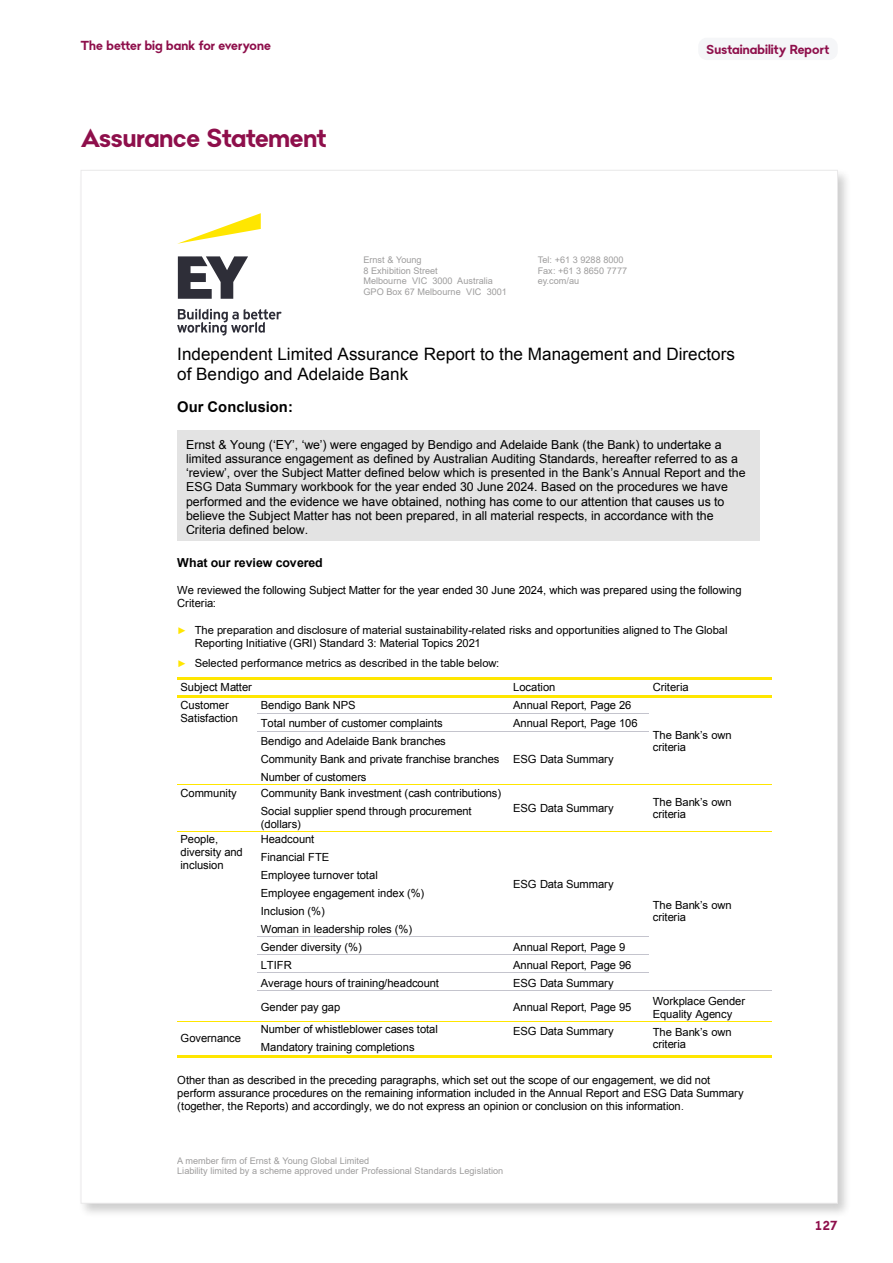
<style>
.page{position:relative;width:893px;height:1263px;background:#fff}
.page>*{position:absolute;margin:0;border:0;box-sizing:border-box;transform-origin:0 0}
.t1{font:700 25.5px "Bendigo Sans";letter-spacing:-.005em;color:#8e0f4b}
.t2{font:17.1px/19.8px "Arial";color:#000}
.t3{font:700 14.7px "Arial";letter-spacing:.005em;color:#000}
.t4{font:700 12.75px "Bendigo Sans";letter-spacing:.01em;color:#8e0f4b}
.t5{font:12.45px/14.1px "Arial";letter-spacing:-.01em;color:#000}
.t6{font:700 12.45px "Arial";letter-spacing:-.01em;color:#000}
.t7{font:11.25px/12.8px "Arial";letter-spacing:-.005em;color:#000}
.t8{font:9.15px/10.4px "Arial";letter-spacing:-.01em;color:#9e9d9d}
.s1{font-size:9.75px;color:#ffe600}
.s2{font-size:9.75px}
</style>
<div class="page">
<div style="left:78px;top:167px;width:774px;height:1050px;background:#000;opacity:.2"></div>
<div style="left:81px;top:170px;width:756px;height:1033px;background:#fff"></div>
<svg style="left:177px;top:213px;width:84px;height:31px"></svg>
<svg style="left:177px;top:256px;width:105px;height:80px"></svg>
<hr style="left:177px;top:677px;width:333px;height:2px;background:#ffe600">
<hr style="left:513px;top:677px;width:136px;height:2px;background:#ffe600">
<hr style="left:652px;top:677px;width:119px;height:2px;background:#ffe600">
<hr style="left:177px;top:695px;width:80px;height:2px;background:#ffe600">
<hr style="left:260px;top:695px;width:250px;height:2px;background:#ffe600">
<hr style="left:513px;top:695px;width:136px;height:2px;background:#ffe600">
<hr style="left:652px;top:695px;width:119px;height:2px;background:#ffe600">
<hr style="left:258px;top:713px;width:252px;height:1px;background:#c4c4cd">
<hr style="left:511px;top:713px;width:138px;height:1px;background:#c4c4cd">
<hr style="left:258px;top:731px;width:252px;height:1px;background:#c4c4cd">
<hr style="left:511px;top:731px;width:138px;height:1px;background:#c4c4cd">
<hr style="left:177px;top:784px;width:80px;height:1px;background:#ffe600">
<hr style="left:258px;top:784px;width:252px;height:1px;background:#ffe600">
<hr style="left:511px;top:784px;width:138px;height:1px;background:#ffe600">
<hr style="left:650px;top:784px;width:121px;height:1px;background:#ffe600">
<hr style="left:177px;top:831px;width:80px;height:1px;background:#ffe600">
<hr style="left:258px;top:831px;width:252px;height:1px;background:#ffe600">
<hr style="left:511px;top:831px;width:138px;height:1px;background:#ffe600">
<hr style="left:650px;top:831px;width:121px;height:1px;background:#ffe600">
<hr style="left:258px;top:937px;width:252px;height:1px;background:#c4c4cd">
<hr style="left:511px;top:937px;width:138px;height:1px;background:#c4c4cd">
<hr style="left:258px;top:954px;width:252px;height:1px;background:#c4c4cd">
<hr style="left:511px;top:954px;width:138px;height:1px;background:#c4c4cd">
<hr style="left:258px;top:972px;width:252px;height:1px;background:#c4c4cd">
<hr style="left:511px;top:972px;width:138px;height:1px;background:#c4c4cd">
<hr style="left:258px;top:990px;width:252px;height:1px;background:#c4c4cd">
<hr style="left:511px;top:990px;width:138px;height:1px;background:#c4c4cd">
<hr style="left:650px;top:990px;width:121px;height:1px;background:#c4c4cd">
<hr style="left:177px;top:1021px;width:80px;height:1px;background:#ffe600">
<hr style="left:258px;top:1021px;width:252px;height:1px;background:#ffe600">
<hr style="left:511px;top:1021px;width:138px;height:1px;background:#ffe600">
<hr style="left:650px;top:1021px;width:121px;height:1px;background:#ffe600">
<hr style="left:177px;top:1055px;width:80px;height:2px;background:#ffe600">
<hr style="left:260px;top:1055px;width:250px;height:2px;background:#ffe600">
<hr style="left:513px;top:1055px;width:136px;height:2px;background:#ffe600">
<hr style="left:652px;top:1055px;width:119px;height:2px;background:#ffe600">
<div style="left:177px;top:430px;width:582px;height:111px;background:#e3e3e3"></div>
<div style="left:698px;top:38px;width:140px;height:22px;background:#f5f6f8;border-radius:9px"></div>
<p class="t4" style="left:81px;top:38px;width:192px">The better big bank for everyone</p>
<h1 class="t1" style="left:81px;top:122px;width:247px">Assurance Statement</h1>
<p class="t8" style="left:363px;top:255px;width:145px">Ernst &amp; Young<br>8 Exhibition Street<br>Melbourne VIC 3000 Australia<br>GPO Box 67 Melbourne VIC 3001</p>
<p class="t8" style="left:538px;top:255px;width:91px">Tel: +61 3 9288 8000<br>Fax: +61 3 8650 7777 ey.com/au</p>
<p class="t4" style="left:706px;top:41px;width:124px">Sustainability Report</p>
<h2 class="t2" style="left:177px;top:344px;width:559px">Independent Limited Assurance Report to the Management and Directors of Bendigo and Adelaide Bank</h2>
<h3 class="t3" style="left:177px;top:397px;width:117px">Our Conclusion:</h3>
<p class="t5" style="left:186px;top:437px;width:561px">Ernst &amp; Young (‘EY’, ‘we’) were engaged by Bendigo and Adelaide Bank (the Bank) to undertake a limited assurance engagement as defined by Australian Auditing Standards, hereafter referred to as a ‘review’, over the Subject Matter defined below which is presented in the Bank’s Annual Report and the ESG Data Summary workbook for the year ended 30 June 2024. Based on the procedures we have performed and the evidence we have obtained, nothing has come to our attention that causes us to believe the Subject Matter has not been prepared, in all material respects, in accordance with the Criteria defined below.</p>
<p class="t6" style="left:177px;top:554px;width:147px">What our review covered</p>
<p class="t7" style="left:177px;top:584px;width:566px">We reviewed the following Subject Matter for the year ended 30 June 2024, which was prepared using the following<br>Criteria:</p>
<p class="t7" style="left:195px;top:624px;width:534px;text-indent:-17px"><span class="s1">►</span> The preparation and disclosure of material sustainability-related risks and opportunities aligned to The Global<br>Reporting Initiative (GRI) Standard 3: Material Topics 2021</p>
<p class="t7" style="left:177px;top:651px;width:323px;line-height:24.2px"><span class="s1">►</span> Selected performance metrics as described in the table below:<br>Subject Matter</p>
<p class="t7" style="left:513px;top:681px;width:44px">Location</p>
<p class="t7" style="left:653px;top:681px;width:37px">Criteria</p>
<p class="t7" style="left:181px;top:699px;width:59px">Customer<br>Satisfaction</p>
<p class="t7" style="left:261px;top:699px;width:97px">Bendigo Bank NPS</p>
<p class="t7" style="left:513px;top:699px;width:120px">Annual Report, Page 26</p>
<p class="t7" style="left:261px;top:717px;width:184px">Total number of customer complaints</p>
<p class="t7" style="left:513px;top:717px;width:126px">Annual Report, Page 106</p>
<p class="t7" style="left:261px;top:732px;width:354px;line-height:18px">Bendigo and Adelaide Bank branches<br>Community Bank and private franchise branches ESG Data Summary<br>Number of customers</p>
<p class="t7" style="left:653px;top:728px;width:81px">The Bank’s own criteria</p>
<p class="t7" style="left:181px;top:786px;width:58px">Community</p>
<p class="t7" style="left:261px;top:786px;width:242px">Community Bank investment (cash contributions)</p>
<p class="t7" style="left:261px;top:804px;width:212px">Social supplier spend through procurement (dollars)</p>
<p class="t7" style="left:181px;top:833px;width:64px">People, diversity and inclusion</p>
<p class="t7" style="left:261px;top:833px;width:55px">Headcount</p>
<p class="t7" style="left:261px;top:848px;width:165px;line-height:18px">Financial FTE<br>Employee turnover total<br>Employee engagement index (%)<br>Inclusion (%)<br>Woman in leadership roles (%)<br>Gender diversity (%)</p>
<p class="t7" style="left:513px;top:802px;width:102px">ESG Data Summary</p>
<p class="t7" style="left:653px;top:795px;width:81px">The Bank’s own criteria</p>
<p class="t7" style="left:513px;top:878px;width:102px">ESG Data Summary</p>
<p class="t7" style="left:513px;top:941px;width:114px">Annual Report, Page 9</p>
<p class="t7" style="left:653px;top:898px;width:81px">The Bank’s own criteria</p>
<p class="t7" style="left:261px;top:959px;width:33px">LTIFR</p>
<p class="t7" style="left:513px;top:959px;width:120px">Annual Report, Page 96</p>
<p class="t7" style="left:261px;top:976px;width:180px">Average hours of training/headcount</p>
<p class="t7" style="left:513px;top:976px;width:102px">ESG Data Summary</p>
<p class="t7" style="left:261px;top:1001px;width:81px">Gender pay gap</p>
<p class="t7" style="left:513px;top:1001px;width:120px">Annual Report, Page 95</p>
<p class="t7" style="left:653px;top:994px;width:94px">Workplace Gender<br>Equality Agency</p>
<p class="t7" style="left:261px;top:1023px;width:179px">Number of whistleblower cases total</p>
<p class="t7" style="left:513px;top:1025px;width:102px">ESG Data Summary</p>
<p class="t7" style="left:653px;top:1025px;width:81px">The Bank’s own</p>
<p class="t7" style="left:261px;top:1041px;width:155px">Mandatory training completions</p>
<p class="t7" style="left:653px;top:1038px;width:35px">criteria</p>
<p class="t7" style="left:177px;top:1074px;width:568px">Other than as described in the preceding paragraphs, which set out the scope of our engagement, we did not perform assurance procedures on the remaining information included in the Annual Report and ESG Data Summary (together, the Reports) and accordingly, we do not express an opinion or conclusion on this information<span class="s2">.</span></p>
<p class="t7" style="left:181px;top:1032px;width:62px">Governance</p>
<p class="t8" style="left:177px;top:1155px;width:327px">A member firm of Ernst &amp; Young Global Limited<br>Liability limited by a scheme approved under Professional Standards Legislation</p>
<p class="t4" style="left:815px;top:1217px;width:24px">127</p>
</div>
